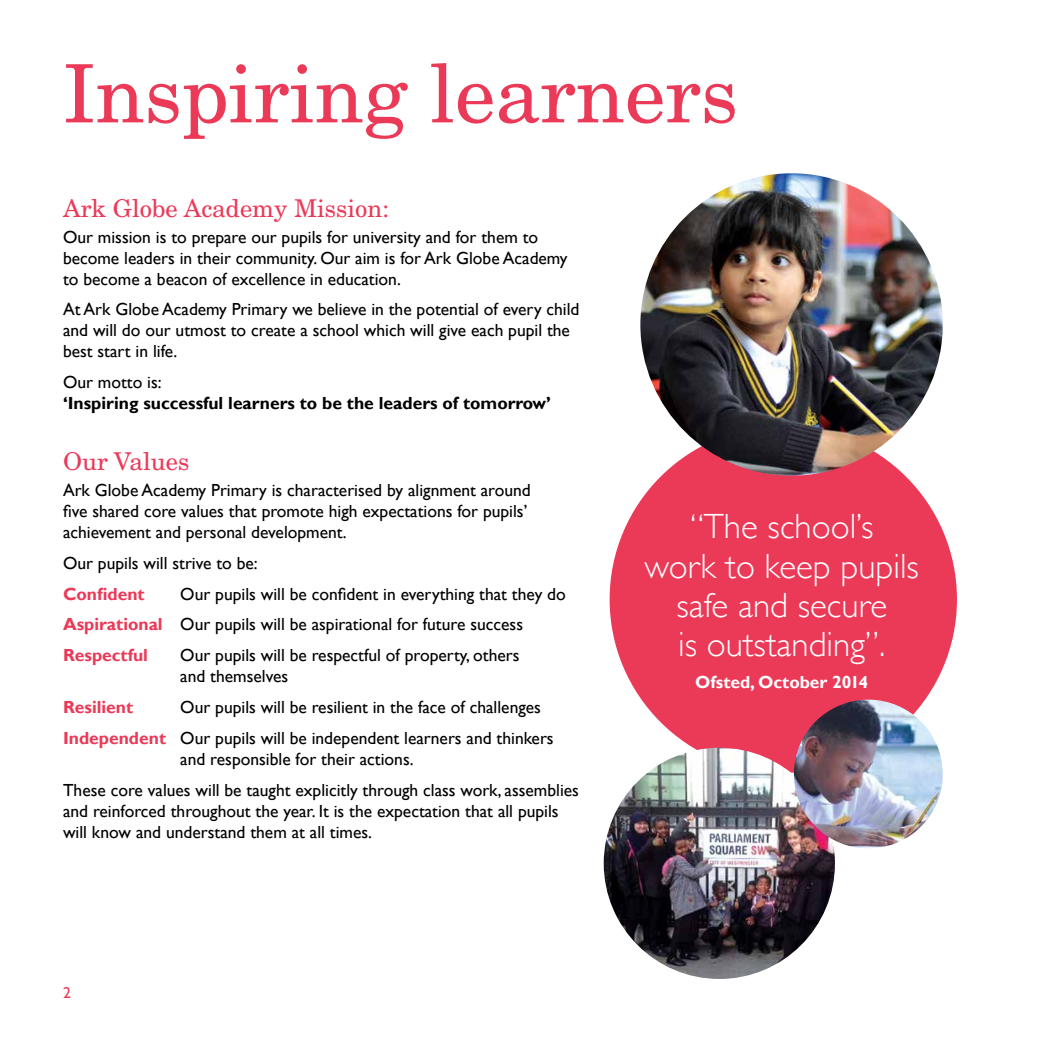
<style>
.page{position:relative;width:1042px;height:1042px;background:#fff}
.page>*{position:absolute;margin:0;border:0;box-sizing:border-box;transform-origin:0 0}
.t1{font:80.5px "New Century Schlbk LT Std";color:#eb3958}
.t2{font:300 35px/39.4px "Gill Sans";color:#fff;text-align:center}
.t3{font:24.5px "New Century Schlbk LT Std";color:#eb3958}
.t4{font:17.5px/21px "Gill Sans";color:#000}
.t5{font:700 17.5px "Gill Sans";color:#000}
.t6{font:700 17.5px "Gill Sans";color:#eb3958}
.t7{font:700 17.5px "Gill Sans";color:#fff}
.t8{font:15.75px "Gill Sans";color:#eb3958}
.s1{font-weight:700;color:#eb3958}
</style>
<div class="page">
<div style="left:609px;top:426px;width:348px;height:347px;background:#eb3958;border-radius:50%"></div>
<img style="left:640px;top:173px;width:303px;height:303px;border-radius:151px">
<img style="left:604px;top:748px;width:231px;height:231px;border-radius:116px">
<img style="left:794px;top:699px;width:149px;height:149px;border-radius:74px">
<h1 class="t1" style="left:63px;top:45px;width:677px">Inspiring learners</h1>
<h3 class="t3" style="left:63px;top:193px;width:328px">Ark Globe Academy Mission:</h3>
<p class="t4" style="left:63px;top:226px;width:506px">Our mission is to prepare our pupils for university and for them to become leaders in their community. Our aim is for Ark Globe Academy to become a beacon of excellence in education.</p>
<p class="t4" style="left:63px;top:299px;width:518px">At Ark Globe Academy Primary we believe in the potential of every child and will do our utmost to create a school which will give each pupil the best start in life.</p>
<p class="t4" style="left:63px;top:372px;width:100px">Our motto is:</p>
<p class="t5" style="left:63px;top:393px;width:489px">‘Inspiring successful learners to be the leaders of tomorrow’</p>
<h3 class="t3" style="left:63px;top:446px;width:128px">Our Values</h3>
<p class="t4" style="left:63px;top:480px;width:469px">Ark Globe Academy Primary is characterised by alignment around five shared core values that promote high expectations for pupils’ achievement and personal development.</p>
<p class="t4" style="left:63px;top:552px;width:196px">Our pupils will strive to be:</p>
<p class="t6" style="left:63px;top:583px;width:83px">Confident</p>
<p class="t4" style="left:63px;top:578px;width:504px;line-height:31px;text-indent:117px">Our pupils will be confident in everything that they do<br><span class="s1">Aspirational</span> Our pupils will be aspirational for future success<br><span class="s1">Respectful</span></p>
<p class="t4" style="left:180px;top:645px;width:341px">Our pupils will be respectful of property, others and themselves</p>
<p class="t4" style="left:63px;top:692px;width:492px;line-height:31px;text-indent:117px">Our pupils will be resilient in the face of challenges<br><span class="s1">Independent</span> Our pupils will be independent learners and thinkers</p>
<p class="t4" style="left:63px;top:744px;width:517px;line-height:31px;text-indent:117px">and responsible for their actions.<br>These core values will be taught explicitly through class work, assemblies</p>
<p class="t4" style="left:63px;top:801px;width:497px">and reinforced throughout the year. It is the expectation that all pupils will know and understand them at all times.</p>
<p class="t6" style="left:63px;top:697px;width:72px">Resilient</p>
<p class="t8" style="left:63px;top:984px;width:9px">2</p>
<h2 class="t2" style="left:644px;top:505px;width:276px">“The school’s<br>work to keep pupils safe and secure<br>is outstanding”.</h2>
<p class="t7" style="left:695px;top:671px;width:175px">Ofsted, October 2014</p>
</div>
